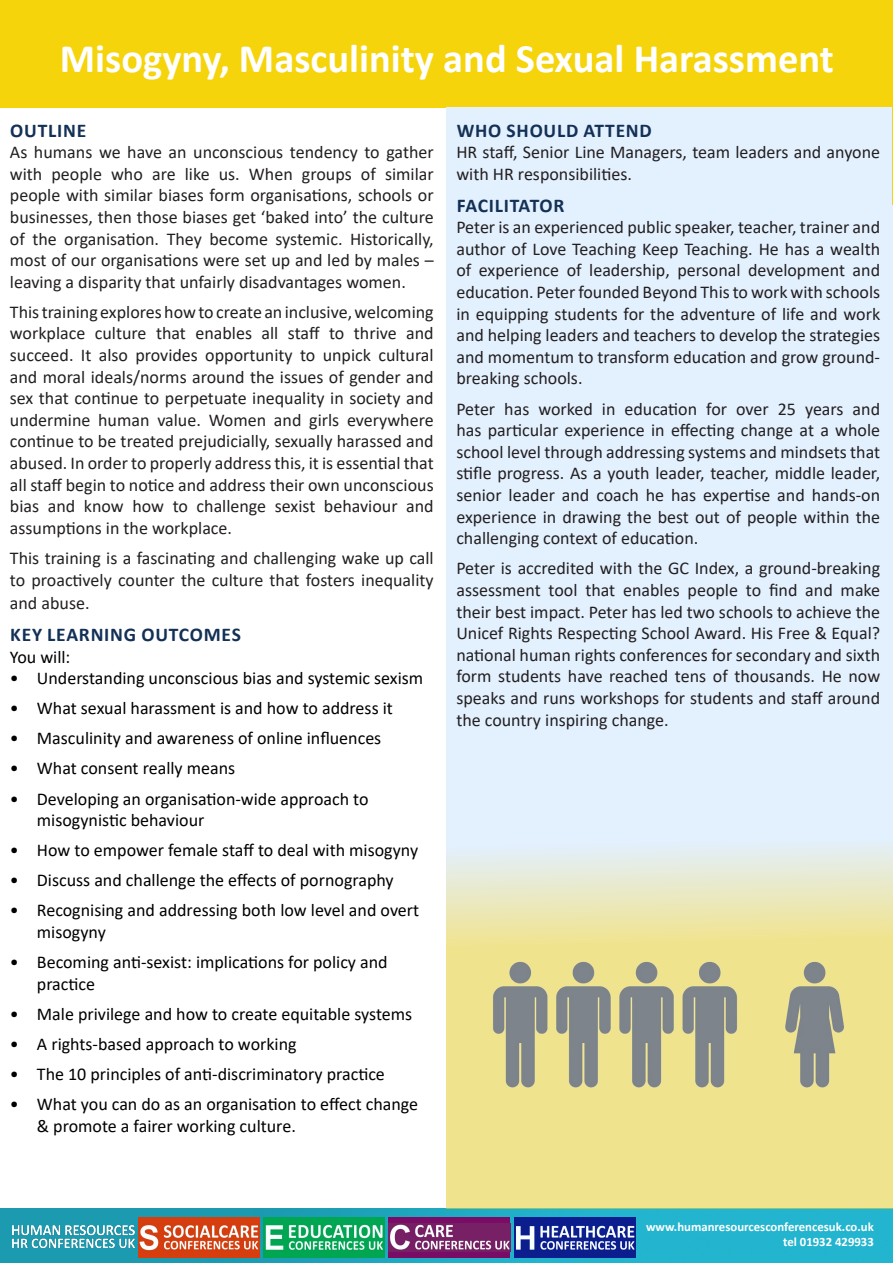
<style>
.page{position:relative;width:893px;height:1263px;background:#fff}
.page>*{position:absolute;margin:0;border:0;box-sizing:border-box;transform-origin:0 0}
.t1{font:700 40.5px "Calibri";color:#fff}
.Headers{font:700 19.5px "Calibri";letter-spacing:.04em;color:#133156}
.Copy{font:18px/21.6px "Calibri";color:#231f20;text-align:justify}
.Headers-2{font:18px/21.6px "Calibri";color:#000}
.t2{font:700 12.75px "Calibri";color:#fff}
</style>
<div class="page">
<div style="left:0;top:0;width:893px;height:108px;background:#f6d40c"></div>
<div style="left:446px;top:108px;width:447px;height:1101px;background:#e3f0fe"></div>
<hr style="left:892px;top:0;width:1px;height:205px;background:#f6d40c">
<img style="left:0;top:1209px;width:893px;height:54px">
<img style="left:13px;top:1225px;width:121px;height:22px">
<div style="left:138px;top:1217px;width:121px;height:41px;background:#d63e0f"></div>
<img style="left:139px;top:1225px;width:120px;height:26px">
<div style="left:264px;top:1217px;width:121px;height:41px;background:#00a651"></div>
<img style="left:265px;top:1224px;width:118px;height:26px">
<div style="left:389px;top:1217px;width:121px;height:41px;background:linear-gradient(to right,#781365,#781365)"></div>
<img style="left:389px;top:1224px;width:121px;height:27px">
<div style="left:514px;top:1217px;width:121px;height:41px;background:#0c1e8e"></div>
<img style="left:516px;top:1225px;width:119px;height:25px">
<img style="left:446px;top:845px;width:447px;height:364px">
<p class="t1" style="left:60px;top:30px;width:775px">Misogyny, Masculinity and Sexual Harassment</p>
<p class="Headers" style="left:10px;top:116px;width:77px">OUTLINE</p>
<p class="Copy" style="left:10px;top:141px;width:425px">As humans we have an unconscious tendency to gather with people who are like us. When groups of similar people with similar biases form organisations, schools or businesses, then those biases get ‘baked into’ the culture of the organisation. They become systemic. Historically, most of our organisations were set up and led by males – leaving a disparity that unfairly disadvantages women.</p>
<p class="Copy" style="left:10px;top:301px;width:425px">This training explores how to create an inclusive, welcoming workplace culture that enables all staff to thrive and succeed. It also provides opportunity to unpick cultural and moral ideals/norms around the issues of gender and sex that continue to perpetuate inequality in society and undermine human value. Women and girls everywhere continue to be treated prejudicially, sexually harassed and abused. In order to properly address this, it is essential that all staff begin to notice and address their own unconscious bias and know how to challenge sexist behaviour and assumptions in the workplace.</p>
<p class="Copy" style="left:10px;top:547px;width:425px">This training is a fascinating and challenging wake up call to proactively counter the culture that fosters inequality</p>
<p class="Copy" style="left:10px;top:592px;width:81px">and abuse.</p>
<p class="Headers" style="left:10px;top:621px;width:232px">KEY LEARNING OUTCOMES</p>
<p class="Headers-2" style="left:10px;top:645px;width:62px">You will:</p>
<p class="Headers-2" style="left:10px;top:667px;width:415px">• Understanding unconscious bias and systemic sexism</p>
<p class="Headers-2" style="left:10px;top:697px;width:384px">• What sexual harassment is and how to address it</p>
<p class="Headers-2" style="left:10px;top:727px;width:373px">• Masculinity and awareness of online influences</p>
<p class="Headers-2" style="left:10px;top:757px;width:227px">• What consent really means</p>
<p class="Headers-2" style="left:37px;top:787px;width:333px;text-indent:-27px">• Developing an organisation-wide approach to misogynistic behaviour</p>
<p class="Headers-2" style="left:10px;top:839px;width:410px">• How to empower female staff to deal with misogyny</p>
<p class="Headers-2" style="left:10px;top:869px;width:385px">• Discuss and challenge the effects of pornography</p>
<p class="Headers-2" style="left:37px;top:899px;width:384px;text-indent:-27px">• Recognising and addressing both low level and overt misogyny</p>
<p class="Headers-2" style="left:37px;top:951px;width:352px;text-indent:-27px">• Becoming anti-sexist: implications for policy and practice</p>
<p class="Headers-2" style="left:10px;top:1003px;width:404px">• Male privilege and how to create equitable systems</p>
<p class="Headers-2" style="left:10px;top:1033px;width:288px">• A rights-based approach to working</p>
<p class="Headers-2" style="left:10px;top:1063px;width:376px">• The 10 principles of anti-discriminatory practice</p>
<p class="Headers-2" style="left:37px;top:1093px;width:383px;text-indent:-27px">• What you can do as an organisation to effect change &amp; promote a fairer working culture.</p>
<p class="Headers" style="left:457px;top:116px;width:197px">WHO SHOULD ATTEND</p>
<p class="Copy" style="left:456px;top:141px;width:425px">HR staff, Senior Line Managers, team leaders and anyone with HR responsibilities.</p>
<p class="Headers" style="left:457px;top:191px;width:109px">FACILITATOR</p>
<p class="Copy" style="left:456px;top:216px;width:425px">Peter is an experienced public speaker, teacher, trainer and author of Love Teaching Keep Teaching. He has a wealth of experience of leadership, personal development and education. Peter founded Beyond This to work with schools in equipping students for the adventure of life and work and helping leaders and teachers to develop the strategies and momentum to transform education and grow ground&shy;breaking schools.</p>
<p class="Copy" style="left:456px;top:397px;width:425px">Peter has worked in education for over 25 years and has particular experience in effecting change at a whole school level through addressing systems and mindsets that stifle progress. As a youth leader, teacher, middle leader, senior leader and coach he has expertise and hands-on experience in drawing the best out of people within the challenging context of education.</p>
<p class="Copy" style="left:456px;top:557px;width:425px">Peter is accredited with the GC Index, a ground-breaking assessment tool that enables people to find and make their best impact. Peter has led two schools to achieve the Unicef Rights Respecting School Award. His Free &amp; Equal? national human rights conferences for secondary and sixth form students have reached tens of thousands. He now speaks and runs workshops for students and staff around the country inspiring change.</p>
<p class="t2" style="left:646px;top:1218px;width:229px">www.humanresourcesconferencesuk.co.uk</p>
<p class="t2" style="left:783px;top:1233px;width:92px">tel 01932 429933</p>
</div>
